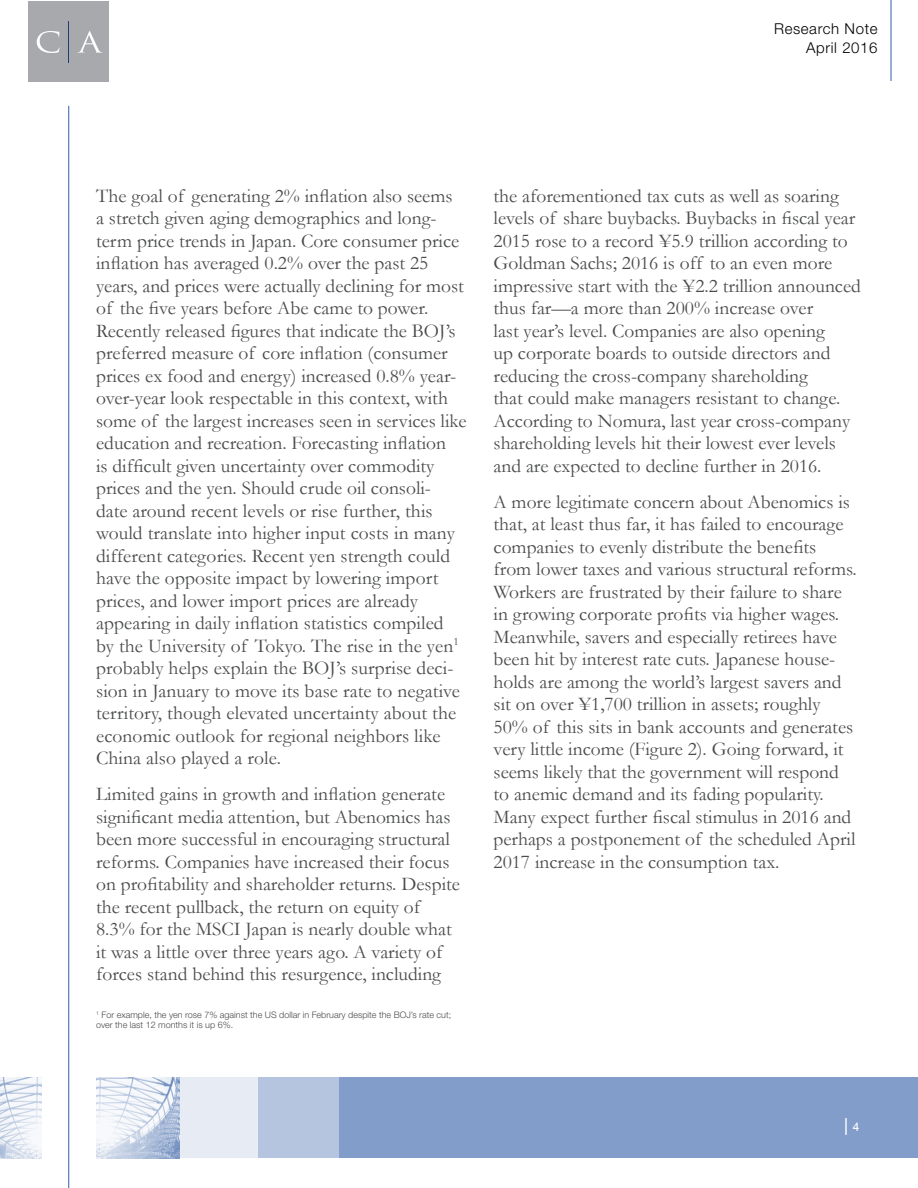
<style>
.page{position:relative;width:918px;height:1188px;background:#fff}
.page>*{position:absolute;margin:0;border:0;box-sizing:border-box;transform-origin:0 0}
.t1{font:19.5px/22.5px "Garamond";color:#4a4b4c}
.t2{font:18px "Arial";color:#fff}
.t3{font:300 15px/19.5px "Helvetica Neue LT Std";letter-spacing:.04em;color:#000;text-align:right}
.t4{font:300 9px/10.5px "Helvetica Neue LT Std";color:#4a4b4c}
.s1{font-size:12px}
</style>
<div class="page">
<div style="left:177px;top:1077px;width:81px;height:81px;background:#e6ebf4"></div>
<img style="left:0;top:1077px;width:41px;height:81px">
<div style="left:28px;top:1px;width:81px;height:81px;background:#a8a9ac"></div>
<hr style="left:69px;top:21px;width:1px;height:42px;background:#233b76">
<svg style="left:37px;top:31px;width:66px;height:22px"></svg>
<div style="left:339px;top:1077px;width:579px;height:81px;background:#839dca"></div>
<div style="left:258px;top:1077px;width:81px;height:81px;background:#b5c5df"></div>
<hr style="left:890px;top:0;width:2px;height:81px;background:#4a70ae">
<hr style="left:68px;top:106px;width:1px;height:1082px;background:#4a70ae">
<img style="left:96px;top:1077px;width:84px;height:81px">
<p class="t3" style="left:774px;top:18px;width:105px">Research Note<br>April 2016</p>
<p class="t1" style="left:96px;top:184px;width:372px">The goal of generating 2% inflation also seems<br>a stretch given aging demographics and long&shy;term price trends in Japan. Core consumer price inflation has averaged 0.2% over the past 25 years, and prices were actually declining for most of the five years before Abe came to power.<br>Recently released figures that indicate the BOJ’s preferred measure of core inflation (consumer prices ex food and energy) increased 0.8% year&shy;over-year look respectable in this context, with some of the largest increases seen in services like education and recreation. Forecasting inflation<br>is difficult given uncertainty over commodity prices and the yen. Should crude oil consoli&shy;date around recent levels or rise further, this would translate into higher input costs in many different categories. Recent yen strength could have the opposite impact by lowering import prices, and lower import prices are already appearing in daily inflation statistics compiled<br>by the University of Tokyo. The rise in the yen<sup>1 </sup>probably helps explain the BOJ’s surprise deci&shy;sion in January to move its base rate to negative territory, though elevated uncertainty about the economic outlook for regional neighbors like China also played a role.</p>
<p class="t1" style="left:96px;top:782px;width:365px">Limited gains in growth and inflation generate significant media attention, but Abenomics has been more successful in encouraging structural reforms. Companies have increased their focus on profitability and shareholder returns. Despite the recent pullback, the return on equity of 8.3% for the MSCI Japan is nearly double what it was a little over three years ago. A variety of forces stand behind this resurgence, including</p>
<p class="t4" style="left:96px;top:1009px;width:357px"><sup>1</sup> For example, the yen rose 7% against the US dollar in February despite the BOJ’s rate cut; over the last 12 months it is up 6%.</p>
<p class="t1" style="left:494px;top:184px;width:369px">the aforementioned tax cuts as well as soaring levels of share buybacks. Buybacks in fiscal year 2015 rose to a record ¥5.9 trillion according to Goldman Sachs; 2016 is off to an even more impressive start with the ¥2.2 trillion announced thus far—a more than 200% increase over<br>last year’s level. Companies are also opening<br>up corporate boards to outside directors and reducing the cross-company shareholding<br>that could make managers resistant to change.<br>According to Nomura, last year cross-company shareholding levels hit their lowest ever levels and are expected to decline further in 2016.</p>
<p class="t1" style="left:494px;top:490px;width:365px">A more legitimate concern about Abenomics is that, at least thus far, it has failed to encourage companies to evenly distribute the benefits from lower taxes and various structural reforms.<br>Workers are frustrated by their failure to share in growing corporate profits via higher wages.<br>Meanwhile, savers and especially retirees have been hit by interest rate cuts. Japanese house&shy;holds are among the world’s largest savers and sit on over ¥1,700 trillion in assets; roughly 50% of this sits in bank accounts and generates very little income (Figure 2). Going forward, it seems likely that the government will respond to anemic demand and its fading popularity.<br>Many expect further fiscal stimulus in 2016 and perhaps a postponement of the scheduled April 2017 increase in the consumption tax.</p>
<p class="t2" style="left:844px;top:1113px;width:17px">| <span class="s1">4</span></p>
</div>
